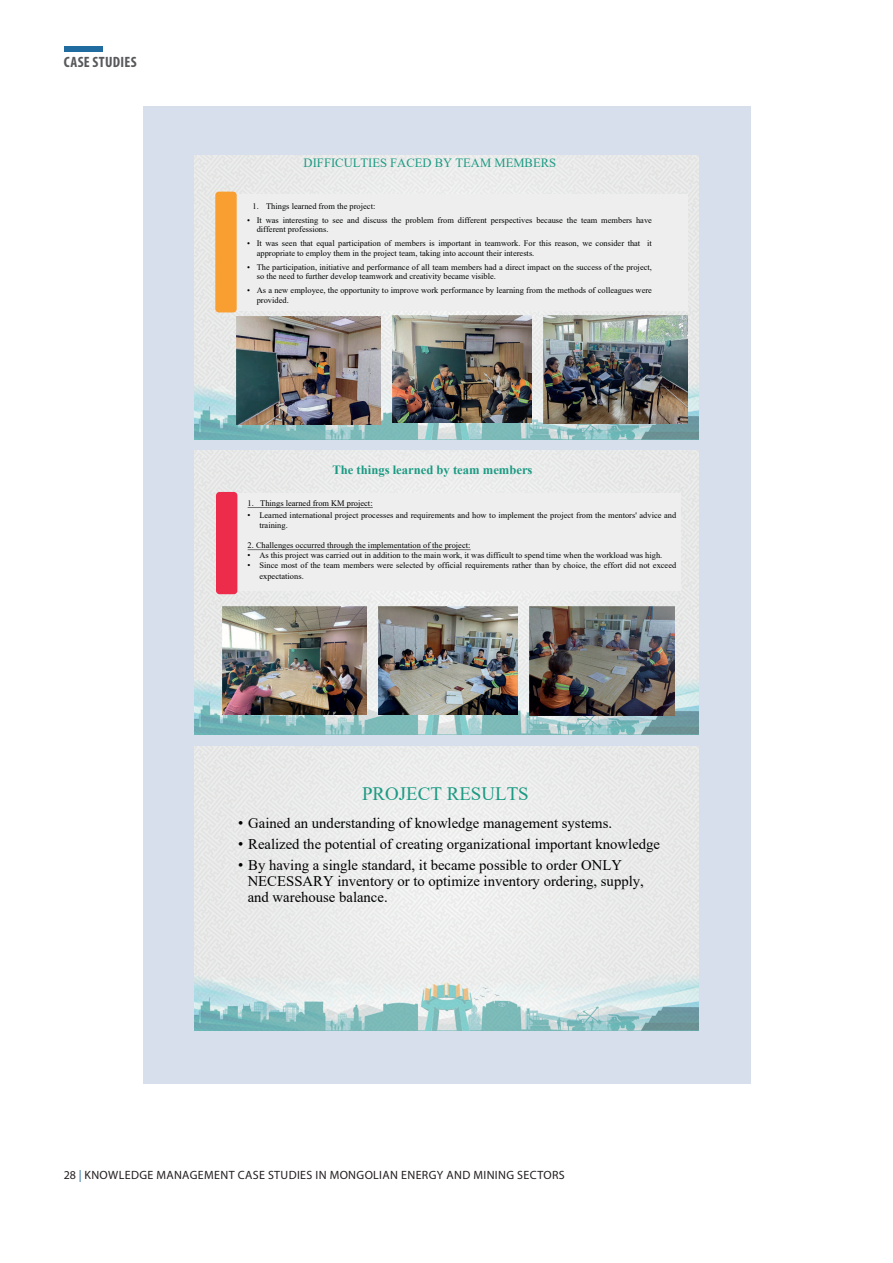
<style>
.page{position:relative;width:893px;height:1263px;background:#fff}
.page>*{position:absolute;margin:0;border:0;box-sizing:border-box;transform-origin:0 0}
.t1{font:18.9px "Times New Roman";color:#1b9a83}
.t2{font:700 condensed 15px "Myriad Pro";letter-spacing:.02em;color:#57585a}
.t3{font:14.7px/16px "Times New Roman";color:#000001}
.t4{font:12.6px "Times New Roman";color:#1b9a83}
.t5{font:700 12.6px "Times New Roman";color:#1b9a83}
.t6{font:12px "Myriad Pro";letter-spacing:.03em;color:#231f20}
.t7{font:8.4px/9px "Times New Roman";color:#000002}
.t8{font:8.4px/10.1px "Times New Roman";color:#000001}
.s1{font-family:"Arial"}
.s2{color:#206b9f}
</style>
<div class="page">
<div style="left:143px;top:106px;width:608px;height:978px;background:#d8dfec"></div>
<img style="left:194px;top:155px;width:505px;height:284px">
<div style="left:224px;top:194px;width:464px;height:117px;background:#edeeed"></div>
<div style="left:215px;top:192px;width:22px;height:120px;background:#f99f32;border-radius:4px"></div>
<img style="left:237px;top:316px;width:143px;height:108px">
<img style="left:392px;top:315px;width:139px;height:108px">
<img style="left:543px;top:315px;width:145px;height:108px">
<img style="left:194px;top:451px;width:505px;height:284px">
<div style="left:216px;top:493px;width:464px;height:98px;background:#edeeed"></div>
<div style="left:216px;top:492px;width:21px;height:102px;background:#ed2c4b;border-radius:4px"></div>
<svg style="left:248px;top:507px;width:125px;height:1px"></svg>
<svg style="left:248px;top:549px;width:223px;height:1px"></svg>
<img style="left:223px;top:606px;width:143px;height:109px">
<img style="left:379px;top:606px;width:139px;height:108px">
<img style="left:530px;top:606px;width:145px;height:109px">
<img style="left:194px;top:746px;width:505px;height:284px">
<div style="left:64px;top:47px;width:39px;height:5px;background:#206b9f"></div>
<h2 class="t2" style="left:64px;top:52px;width:74px">CASE STUDIES</h2>
<h3 class="t4" style="left:304px;top:154px;width:254px">DIFFICULTIES FACED BY TEAM MEMBERS</h3>
<p class="t7" style="left:253px;top:201px;width:124px">1. Things learned from the project:</p>
<p class="t7" style="left:257px;top:216px;width:397px;text-indent:-9px">• It was interesting to see and discuss the problem from different perspectives because the team members have different professions.</p>
<p class="t7" style="left:257px;top:238px;width:397px;line-height:9.4px;text-indent:-9px">• It was seen that equal participation of members is important in teamwork. For this reason, we consider that it appropriate to employ them in the project team, taking into account their interests.</p>
<p class="t7" style="left:257px;top:262px;width:397px;text-indent:-9px">• The participation, initiative and performance of all team members had a direct impact on the success of the project, so the need to further develop teamwork and creativity became visible.</p>
<p class="t7" style="left:257px;top:285px;width:397px;line-height:9.4px;text-indent:-9px">• As a new employee, the opportunity to improve work performance by learning from the methods of colleagues were provided.</p>
<h3 class="t5" style="left:332px;top:461px;width:202px">The things learned by team members</h3>
<p class="t8" style="left:248px;top:498px;width:127px">1. Things learned from KM project:</p>
<p class="t8" style="left:259px;top:510px;width:418px;text-indent:-12px"><span class="s1">•</span> Learned international project processes and requirements and how to implement the project from the mentors' advice and training.</p>
<p class="t8" style="left:248px;top:540px;width:224px">2. Challenges occurred through the implementation of the project:</p>
<p class="t8" style="left:248px;top:550px;width:416px"><span class="s1">•</span> As this project was carried out in addition to the main work, it was difficult to spend time when the workload was high.</p>
<p class="t8" style="left:259px;top:560px;width:418px;text-indent:-12px"><span class="s1">•</span> Since most of the team members were selected by official requirements rather than by choice, the effort did not exceed expectations.</p>
<h1 class="t1" style="left:362px;top:781px;width:168px">PROJECT RESULTS</h1>
<h3 class="t3" style="left:238px;top:815px;width:375px"><span class="s1">•</span> Gained an understanding of knowledge management systems.</h3>
<h3 class="t3" style="left:238px;top:835px;width:423px"><span class="s1">•</span> Realized the potential of creating organizational important knowledge</h3>
<h3 class="t3" style="left:248px;top:857px;width:398px;text-indent:-9px"><span class="s1">•</span> By having a single standard, it became possible to order ONLY<br>NECESSARY inventory or to optimize inventory ordering, supply, and warehouse balance.</h3>
<h3 class="t6" style="left:64px;top:1168px;width:502px">28 <span class="s2">|</span> KNOWLEDGE MANAGEMENT CASE STUDIES IN MONGOLIAN ENERGY AND MINING SECTORS</h3>
</div>
